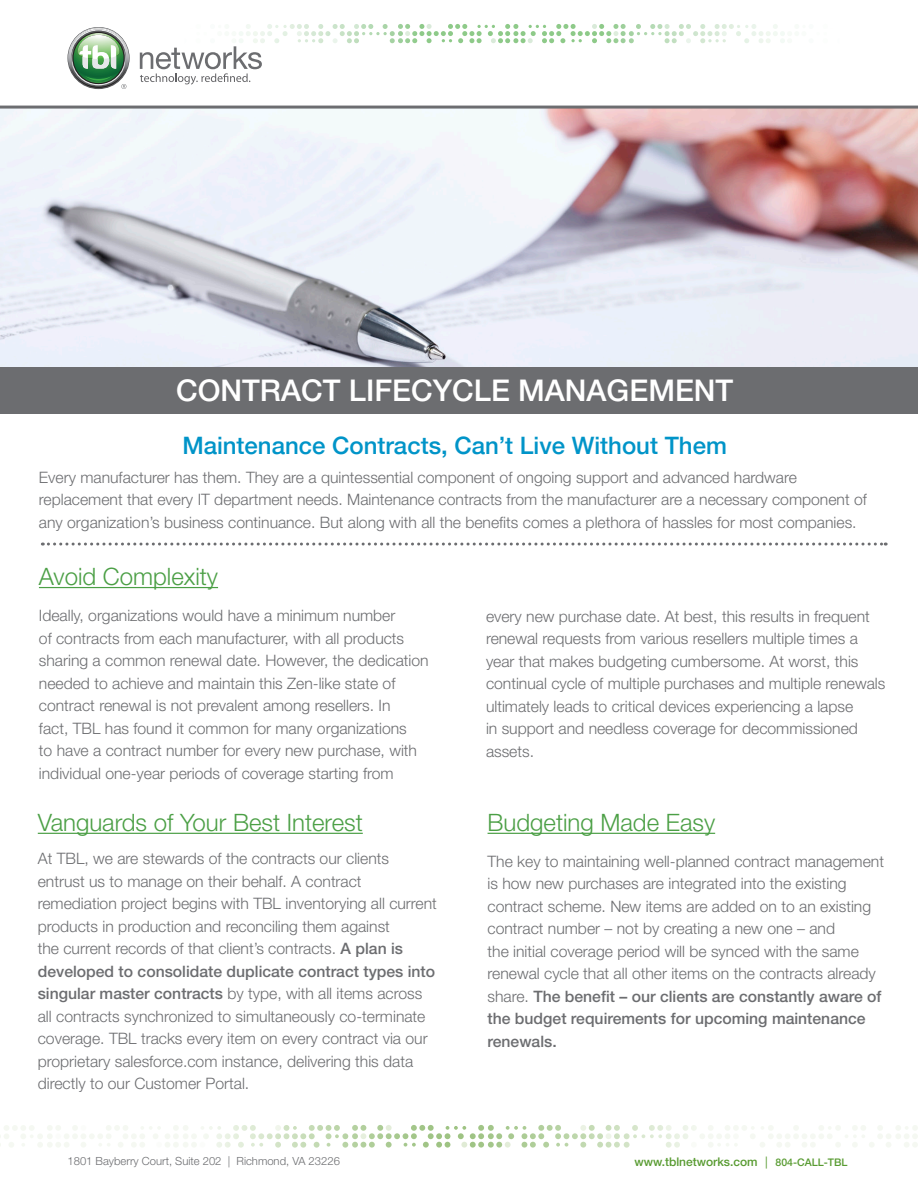
<style>
.page{position:relative;width:918px;height:1188px;background:#fff}
.page>*{position:absolute;margin:0;border:0;box-sizing:border-box;transform-origin:0 0}
.Header_-_Product_Nam{font:500 30px "Helvetica Neue LT Std";color:#fff}
.Headline{font:500 24px "Helvetica Neue";color:#0094c8}
.Bodycopy{font:300 24px "Helvetica Neue LT Std";color:#4b9f45}
.Summary{font:300 24px "Helvetica Neue LT Std";color:#4b9f45}
.Bodycopy-2{font:300 15.75px/22.5px "Helvetica Neue LT Std";color:#6c6d70}
.Summary-2{font:300 15.75px/22.5px "Helvetica Neue LT Std";color:#6c6d70}
.t1{font:500 12px "Helvetica Neue LT Std";color:#589b31}
.t2{font:300 11.25px "Helvetica Neue LT Std";color:#6c6d70}
.s1{font-weight:500}
.s2{font-weight:400}
.s3{font-size:10.5px}
</style>
<div class="page">
<svg style="left:0;top:1125px;width:918px;height:23px"></svg>
<hr style="left:38px;top:833px;width:325px;height:1px;background:#4b9f45">
<hr style="left:488px;top:833px;width:227px;height:1px;background:#4b9f45">
<hr style="left:39px;top:587px;width:179px;height:1px;background:#4b9f45">
<svg style="left:42px;top:543px;width:844px;height:3px"></svg>
<img style="left:0;top:109px;width:918px;height:258px">
<svg style="left:140px;top:24px;width:645px;height:61px"></svg>
<svg style="left:68px;top:28px;width:61px;height:61px"></svg>
<div style="left:0;top:367px;width:918px;height:47px;background:#6c6d70"></div>
<hr style="left:0;top:106px;width:918px;height:3px;background:#6c6d70">
<p class="Header_-_Product_Nam" style="left:176px;top:372px;width:559px">CONTRACT LIFECYCLE MANAGEMENT</p>
<p class="Headline" style="left:182px;top:426px;width:546px">Maintenance Contracts, Can’t Live Without Them</p>
<p class="Summary-2" style="left:39px;top:465px;width:830px">Every manufacturer has them. They are a quintessential component of ongoing support and advanced hardware replacement that every IT department needs. Maintenance contracts from the manufacturer are a necessary component of any organization’s business continuance. But along with all the benefits comes a plethora of hassles for most companies.</p>
<p class="Bodycopy" style="left:39px;top:562px;width:181px">Avoid Complexity</p>
<p class="Bodycopy-2" style="left:39px;top:604px;width:391px">Ideally, organizations would have a minimum number<br>of contracts from each manufacturer, with all products sharing a common renewal date. However, the dedication needed to achieve and maintain this Zen-like state of contract renewal is not prevalent among resellers. In<br>fact, TBL has found it common for many organizations<br>to have a contract number for every new purchase, with individual one-year periods of coverage starting from</p>
<p class="Bodycopy-2" style="left:486px;top:604px;width:401px">every new purchase date. At best, this results in frequent renewal requests from various resellers multiple times a year that makes budgeting cumbersome. At worst, this continual cycle of multiple purchases and multiple renewals ultimately leads to critical devices experiencing a lapse<br>in support and needless coverage for decommissioned assets.</p>
<p class="Summary" style="left:38px;top:808px;width:327px">Vanguards of Your Best Interest</p>
<p class="Summary-2" style="left:38px;top:847px;width:401px">At TBL, we are stewards of the contracts our clients entrust us to manage on their behalf. A contract remediation project begins with TBL inventorying all current products in production and reconciling them against<br>the current records of that client’s contracts. <span class="s1">A plan is developed to consolidate duplicate contract types into singular master contracts</span> by type, with all items across all contracts synchronized to simultaneously co-terminate coverage. TBL tracks every item on every contract via our proprietary salesforce.com instance, delivering this data directly to our Customer Portal.</p>
<p class="Bodycopy" style="left:488px;top:808px;width:229px">Budgeting Made Easy</p>
<p class="Bodycopy-2" style="left:488px;top:850px;width:398px">The key to maintaining well-planned contract management is how new purchases are integrated into the existing contract scheme. New items are added on to an existing contract number – not by creating a new one – and<br>the initial coverage period will be synced with the same renewal cycle that all other items on the contracts already share. <span class="s1">The benefit – our clients are constantly aware of the budget requirements for upcoming maintenance renewals.</span></p>
<p class="t2" style="left:68px;top:1154px;width:274px">1801 Bayberry Court, Suite 202 | Richmond, VA 23226</p>
<p class="t1" style="left:634px;top:1154px;width:215px">www.tblnetworks.com <span class="s2">|</span> <span class="s3">804-CALL-TBL</span></p>
</div>
